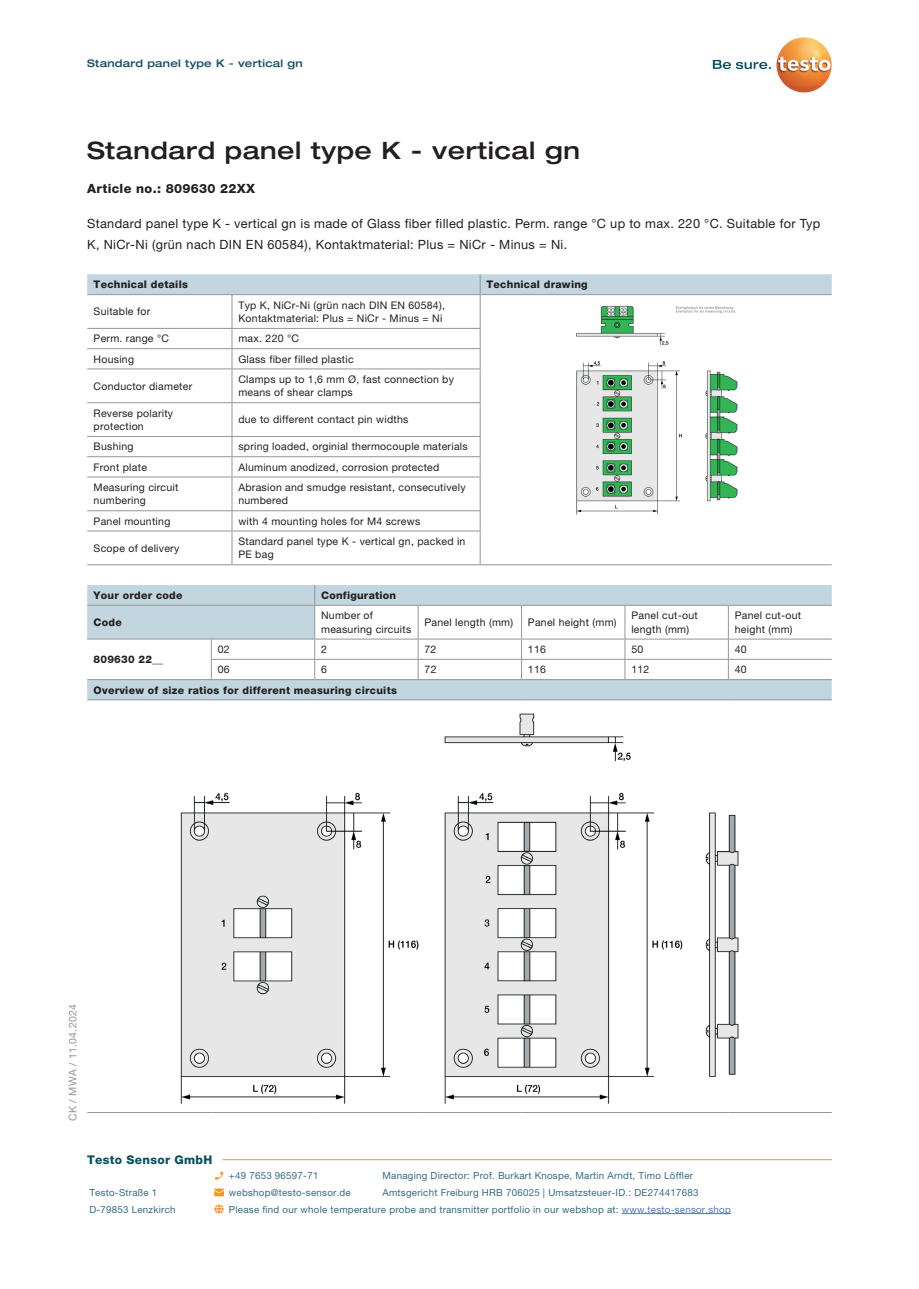
<style>
.page{position:relative;width:919px;height:1289px;background:#fff}
.page>*{position:absolute;margin:0;border:0;box-sizing:border-box;transform-origin:0 0}
.t1{font:500 expanded 24px "Helvetica Neue LTW1 G";letter-spacing:.025em;color:#231f20}
.t2{font:12.75px/21px "Helvetica Neue LTW1 G";letter-spacing:.025em;color:#231f20}
.t3{font:800 12.75px "Helvetica Neue LTW1 G";letter-spacing:.025em;color:#231f20}
.t4{font:800 12px "Helvetica Neue LTW1 G";letter-spacing:.025em;color:#074f64}
.t5{font:10.5px/13.5px "Helvetica Neue LTW1 G";letter-spacing:.025em;color:#231f20}
.t6{font:800 10.5px "Helvetica Neue LTW1 G";letter-spacing:.025em;color:#231f20}
.t7{font:500 expanded 10.5px "Helvetica Neue LT Com";letter-spacing:.025em;color:#155164}
.t8{font:10.5px "Helvetica Neue LTW1 G";letter-spacing:.025em;color:#939598}
.t9{font:9.75px "Helvetica Neue LTW1 G";letter-spacing:.025em;color:#356c81}
.s1{color:#5379b1}
</style>
<div class="page">
<svg style="left:790px;top:37px;width:13px;height:4px"></svg>
<svg style="left:712px;top:60px;width:58px;height:9px"></svg>
<svg style="left:87px;top:295px;width:744px;height:236px"></svg>
<svg style="left:87px;top:329px;width:393px;height:235px"></svg>
<div style="left:87px;top:274px;width:744px;height:20px;background:#c1d6de"></div>
<hr style="left:87px;top:294px;width:145px;height:1px;background:#939598">
<hr style="left:232px;top:294px;width:248px;height:1px;background:#939598">
<hr style="left:231px;top:295px;width:1px;height:33px;background:#939598">
<hr style="left:480px;top:294px;width:351px;height:1px;background:#939598">
<hr style="left:480px;top:295px;width:1px;height:33px;background:#939598">
<hr style="left:87px;top:328px;width:145px;height:1px;background:#939598">
<hr style="left:232px;top:328px;width:248px;height:1px;background:#939598">
<hr style="left:87px;top:348px;width:145px;height:1px;background:#939598">
<hr style="left:232px;top:348px;width:248px;height:1px;background:#939598">
<svg style="left:231px;top:329px;width:1px;height:39px"></svg>
<svg style="left:480px;top:329px;width:1px;height:39px"></svg>
<hr style="left:87px;top:368px;width:145px;height:1px;background:#939598">
<hr style="left:232px;top:368px;width:248px;height:1px;background:#939598">
<hr style="left:231px;top:369px;width:1px;height:33px;background:#939598">
<hr style="left:480px;top:369px;width:1px;height:33px;background:#939598">
<hr style="left:87px;top:402px;width:145px;height:1px;background:#939598">
<hr style="left:232px;top:402px;width:248px;height:1px;background:#939598">
<hr style="left:231px;top:403px;width:1px;height:33px;background:#939598">
<hr style="left:480px;top:403px;width:1px;height:33px;background:#939598">
<hr style="left:87px;top:436px;width:145px;height:1px;background:#939598">
<hr style="left:232px;top:436px;width:248px;height:1px;background:#939598">
<hr style="left:87px;top:456px;width:145px;height:1px;background:#939598">
<hr style="left:232px;top:456px;width:248px;height:1px;background:#939598">
<svg style="left:231px;top:437px;width:1px;height:39px"></svg>
<svg style="left:480px;top:437px;width:1px;height:39px"></svg>
<hr style="left:87px;top:476px;width:145px;height:1px;background:#939598">
<hr style="left:232px;top:476px;width:248px;height:1px;background:#939598">
<hr style="left:231px;top:477px;width:1px;height:33px;background:#939598">
<hr style="left:480px;top:477px;width:1px;height:33px;background:#939598">
<hr style="left:87px;top:510px;width:145px;height:1px;background:#939598">
<hr style="left:232px;top:510px;width:248px;height:1px;background:#939598">
<svg style="left:231px;top:511px;width:1px;height:19px"></svg>
<svg style="left:480px;top:511px;width:1px;height:19px"></svg>
<hr style="left:87px;top:530px;width:145px;height:1px;background:#939598">
<hr style="left:232px;top:530px;width:248px;height:1px;background:#939598">
<hr style="left:231px;top:531px;width:1px;height:33px;background:#939598">
<hr style="left:480px;top:531px;width:1px;height:33px;background:#939598">
<hr style="left:87px;top:564px;width:145px;height:1px;background:#939598">
<hr style="left:232px;top:564px;width:248px;height:1px;background:#939598">
<hr style="left:480px;top:564px;width:351px;height:1px;background:#939598">
<img style="left:573px;top:303px;width:165px;height:213px">
<div style="left:87px;top:680px;width:744px;height:19px;background:#c1d6de"></div>
<svg style="left:87px;top:585px;width:744px;height:94px"></svg>
<hr style="left:314px;top:605px;width:1px;height:33px;background:#939598">
<hr style="left:87px;top:638px;width:124px;height:1px;background:#939598">
<hr style="left:211px;top:638px;width:104px;height:1px;background:#939598">
<hr style="left:87px;top:679px;width:124px;height:1px;background:#939598">
<hr style="left:211px;top:679px;width:104px;height:1px;background:#939598">
<hr style="left:315px;top:679px;width:103px;height:1px;background:#939598">
<hr style="left:418px;top:679px;width:103px;height:1px;background:#939598">
<hr style="left:521px;top:679px;width:104px;height:1px;background:#939598">
<hr style="left:625px;top:679px;width:103px;height:1px;background:#939598">
<hr style="left:728px;top:679px;width:103px;height:1px;background:#939598">
<hr style="left:87px;top:1112px;width:124px;height:1px;background:#939598">
<hr style="left:211px;top:1112px;width:104px;height:1px;background:#939598">
<hr style="left:315px;top:1112px;width:103px;height:1px;background:#939598">
<hr style="left:418px;top:1112px;width:103px;height:1px;background:#939598">
<hr style="left:521px;top:1112px;width:104px;height:1px;background:#939598">
<hr style="left:625px;top:1112px;width:103px;height:1px;background:#939598">
<hr style="left:728px;top:1112px;width:103px;height:1px;background:#939598">
<hr style="left:87px;top:699px;width:124px;height:1px;background:#939598">
<hr style="left:211px;top:699px;width:104px;height:1px;background:#939598">
<hr style="left:315px;top:699px;width:103px;height:1px;background:#939598">
<hr style="left:418px;top:699px;width:103px;height:1px;background:#939598">
<hr style="left:521px;top:699px;width:104px;height:1px;background:#939598">
<hr style="left:625px;top:699px;width:103px;height:1px;background:#939598">
<hr style="left:728px;top:699px;width:103px;height:1px;background:#939598">
<img style="left:180px;top:713px;width:559px;height:391px">
<svg style="left:215px;top:1171px;width:8px;height:8px"></svg>
<svg style="left:214px;top:1188px;width:10px;height:8px"></svg>
<svg style="left:214px;top:1204px;width:10px;height:9px"></svg>
<hr style="left:621px;top:1213px;width:109px;height:1px;background:#5379b1">
<hr style="left:222px;top:1159px;width:609px;height:1px;background:#f7931d">
<p class="t7" style="left:87px;top:57px;width:217px">Standard panel type K - vertical gn</p>
<h1 class="t1" style="left:87px;top:135px;width:494px">Standard panel type K - vertical gn</h1>
<p class="t3" style="left:87px;top:181px;width:169px">Article no.: 809630 22XX</p>
<p class="t2" style="left:87px;top:213px;width:734px">Standard panel type K - vertical gn is made of Glass fiber filled plastic. Perm. range °C up to max. 220 °C. Suitable for Typ<br>K, NiCr-Ni (grün nach DIN EN 60584), Kontaktmaterial: Plus = NiCr - Minus = Ni.</p>
<p class="t6" style="left:94px;top:278px;width:96px">Technical details</p>
<p class="t6" style="left:486px;top:278px;width:103px">Technical drawing</p>
<p class="t5" style="left:94px;top:305px;width:58px">Suitable for</p>
<p class="t5" style="left:238px;top:298px;width:208px">Typ K, NiCr-Ni (grün nach DIN EN 60584),<br>Kontaktmaterial: Plus = NiCr - Minus = Ni</p>
<p class="t5" style="left:94px;top:332px;width:77px">Perm. range °C</p>
<p class="t5" style="left:238px;top:332px;width:62px">max. 220 °C</p>
<p class="t5" style="left:94px;top:352px;width:42px">Housing</p>
<p class="t5" style="left:238px;top:352px;width:117px">Glass fiber filled plastic</p>
<p class="t5" style="left:94px;top:379px;width:100px">Conductor diameter</p>
<p class="t5" style="left:238px;top:372px;width:217px">Clamps up to 1,6 mm Ø, fast connection by means of shear clamps</p>
<p class="t5" style="left:94px;top:406px;width:81px">Reverse polarity protection</p>
<p class="t5" style="left:238px;top:413px;width:171px">due to different contact pin widths</p>
<p class="t5" style="left:94px;top:440px;width:41px">Bushing</p>
<p class="t5" style="left:238px;top:440px;width:231px">spring loaded, orginial thermocouple materials</p>
<p class="t5" style="left:94px;top:460px;width:55px">Front plate</p>
<p class="t5" style="left:238px;top:460px;width:202px">Aluminum anodized, corrosion protected</p>
<p class="t5" style="left:94px;top:480px;width:86px">Measuring circuit numbering</p>
<p class="t5" style="left:238px;top:480px;width:229px">Abrasion and smudge resistant, consecutively numbered</p>
<p class="t5" style="left:94px;top:514px;width:78px">Panel mounting</p>
<p class="t5" style="left:238px;top:514px;width:183px">with 4 mounting holes for M4 screws</p>
<p class="t5" style="left:94px;top:541px;width:87px">Scope of delivery</p>
<p class="t5" style="left:238px;top:534px;width:228px">Standard panel type K - vertical gn, packed in<br>PE bag</p>
<p class="t6" style="left:94px;top:589px;width:90px">Your order code</p>
<p class="t6" style="left:321px;top:589px;width:77px">Configuration</p>
<p class="t6" style="left:94px;top:616px;width:30px">Code</p>
<p class="t5" style="left:321px;top:608px;width:92px">Number of measuring circuits</p>
<p class="t5" style="left:424px;top:615px;width:90px">Panel length (mm)</p>
<p class="t5" style="left:528px;top:615px;width:90px">Panel height (mm)</p>
<p class="t5" style="left:631px;top:608px;width:68px">Panel cut-out length (mm)</p>
<p class="t5" style="left:734px;top:608px;width:68px">Panel cut-out height (mm)</p>
<p class="t6" style="left:94px;top:653px;width:71px">809630 22__</p>
<p class="t5" style="left:218px;top:642px;width:13px">02</p>
<p class="t5" style="left:321px;top:642px;width:7px">2</p>
<p class="t5" style="left:424px;top:642px;width:13px">72</p>
<p class="t5" style="left:528px;top:642px;width:20px">116</p>
<p class="t5" style="left:631px;top:642px;width:13px">50</p>
<p class="t5" style="left:734px;top:642px;width:13px">40</p>
<p class="t5" style="left:218px;top:662px;width:13px">06</p>
<p class="t5" style="left:321px;top:662px;width:7px">6</p>
<p class="t5" style="left:424px;top:662px;width:13px">72</p>
<p class="t5" style="left:528px;top:662px;width:20px">116</p>
<p class="t5" style="left:631px;top:662px;width:20px">112</p>
<p class="t5" style="left:734px;top:662px;width:13px">40</p>
<p class="t6" style="left:94px;top:683px;width:305px">Overview of size ratios for different measuring circuits</p>
<p class="t8" style="left:66px;top:1120px;width:118px;rotate:-90deg">CK / MWA / 11.04.2024</p>
<p class="t4" style="left:87px;top:1152px;width:127px">Testo Sensor GmbH</p>
<p class="t9" style="left:229px;top:1169px;width:91px">+49 7653 96597-71</p>
<p class="t9" style="left:382px;top:1169px;width:312px">Managing Director: Prof. Burkart Knospe, Martin Arndt, Timo Löffler</p>
<p class="t9" style="left:89px;top:1186px;width:69px">Testo-Straße 1</p>
<p class="t9" style="left:229px;top:1186px;width:123px">webshop@testo-sensor.de</p>
<p class="t9" style="left:382px;top:1186px;width:317px">Amtsgericht Freiburg HRB 706025 | Umsatzsteuer-ID.: DE274417683</p>
<p class="t9" style="left:89px;top:1203px;width:88px">D-79853 Lenzkirch</p>
<p class="t9" style="left:229px;top:1203px;width:503px">Please find our whole temperature probe and transmitter portfolio in our webshop at: <span class="s1">www.testo-sensor.shop</span></p>
</div>
